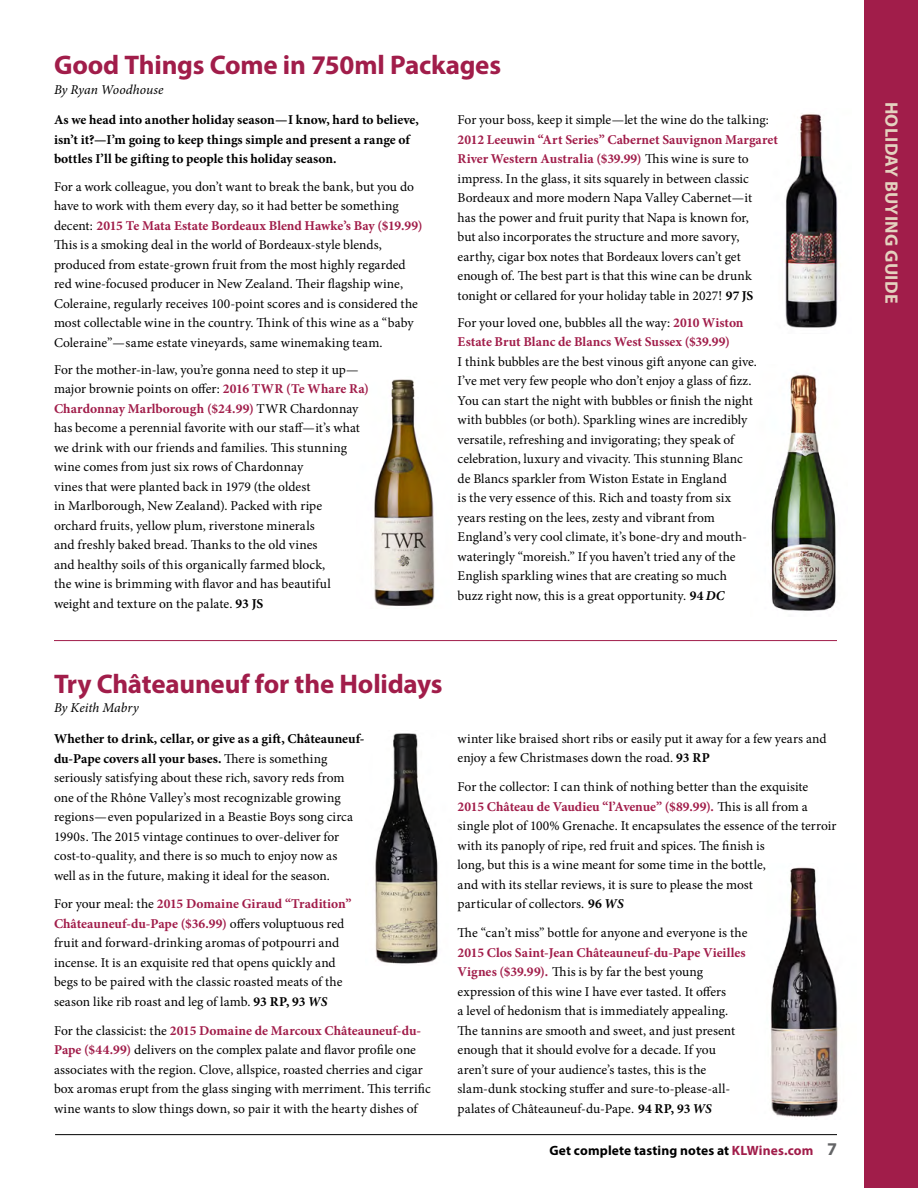
<style>
.page{position:relative;width:918px;height:1188px;background:#fff}
.page>*{position:absolute;margin:0;border:0;box-sizing:border-box;transform-origin:0 0}
.t1{font:700 27px "Myriad Pro";letter-spacing:-.01em;color:#a11d4a}
.t2{font:700 18px "Myriad Pro";letter-spacing:.02em;color:#e4d2bf}
.t3{font:13.5px/19.5px "Minion Pro";letter-spacing:.005em;color:#000}
.t4{font:700 13.5px/19.5px "Minion Pro";color:#000}
.t5{font:700 13.5px/19.5px "Minion Pro";letter-spacing:-.005em;color:#a11d4a}
.t6{font:700 13.5px "Myriad Pro";letter-spacing:.01em;color:#000}
.t7{font:italic 13.5px "Minion Pro";color:#000}
.s1{font-weight:700;color:#a11d4a}
.s2{font-weight:700}
.s3{font-weight:400;color:#000}
.s4{font-weight:700;font-style:italic}
.s5{color:#a11d4a}
.s6{font-size:18px;color:#636466}
</style>
<div class="page">
<img style="left:785px;top:114px;width:53px;height:214px">
<div style="left:864px;top:0;width:54px;height:1188px;background:#a11d4a"></div>
<hr style="left:55px;top:1134px;width:782px;height:1px;background:#000">
<img style="left:771px;top:374px;width:65px;height:237px">
<img style="left:374px;top:379px;width:61px;height:227px">
<img style="left:770px;top:867px;width:68px;height:250px">
<img style="left:375px;top:733px;width:63px;height:231px">
<hr style="left:54px;top:640px;width:783px;height:1px;background:#a11d4a">
<h1 class="t1" style="left:54px;top:48px;width:449px">Good Things Come in 750ml Packages</h1>
<p class="t7" style="left:54px;top:80px;width:111px">By Ryan Woodhouse</p>
<p class="t4" style="left:54px;top:110px;width:367px">As we head into another holiday season—I know, hard to believe, isn’t it?—I’m going to keep things simple and present a range of bottles I’ll be gifting to people this holiday season.</p>
<p class="t3" style="left:54px;top:177px;width:370px">For a work colleague, you don’t want to break the bank, but you do have to work with them every day, so it had better be something decent: <span class="s1">2015 Te Mata Estate Bordeaux Blend Hawke’s Bay ($19.99)<br></span>This is a smoking deal in the world of Bordeaux-style blends, produced from estate-grown fruit from the most highly regarded red wine-focused producer in New Zealand. Their flagship wine, Coleraine, regularly receives 100-point scores and is considered the most collectable wine in the country. Think of this wine as a “baby Coleraine”—same estate vineyards, same winemaking team.</p>
<p class="t3" style="left:54px;top:360px;width:317px">For the mother-in-law, you’re gonna need to step it up— major brownie points on offer: <span class="s1">2016 TWR (Te Whare Ra)<br>Chardonnay Marlborough ($24.99)</span> TWR Chardonnay has become a perennial favorite with our staff—it’s what we drink with our friends and families. This stunning wine comes from just six rows of Chardonnay<br>vines that were planted back in 1979 (the oldest<br>in Marlborough, New Zealand). Packed with ripe<br>orchard fruits, yellow plum, riverstone minerals<br>and freshly baked bread. Thanks to the old vines<br>and healthy soils of this organically farmed block,<br>the wine is brimming with flavor and has beautiful weight and texture on the palate. <span class="s2">93 JS</span></p>
<p class="t3" style="left:458px;top:110px;width:313px">For your boss, keep it simple—let the wine do the talking:</p>
<p class="t3" style="left:458px;top:130px;width:322px"><span class="s1">2012 Leeuwin “Art Series” Cabernet Sauvignon Margaret River Western Australia ($39.99)</span> This wine is sure to impress. In the glass, it sits squarely in between classic Bordeaux and more modern Napa Valley Cabernet—it<br>has the power and fruit purity that Napa is known for,<br>but also incorporates the structure and more savory, earthy, cigar box notes that Bordeaux lovers can’t get enough of. The best part is that this wine can be drunk tonight or cellared for your holiday table in 2027! <span class="s2">97 JS</span></p>
<p class="t5" style="left:458px;top:313px;width:287px"><span class="s3">For your loved one, bubbles all the way:</span> 2010 Wiston<br>Estate Brut Blanc de Blancs West Sussex ($39.99)</p>
<p class="t3" style="left:458px;top:352px;width:301px">I think bubbles are the best vinous gift anyone can give.<br>I’ve met very few people who don’t enjoy a glass of fizz.<br>You can start the night with bubbles or finish the night with bubbles (or both). Sparkling wines are incredibly versatile, refreshing and invigorating; they speak of celebration, luxury and vivacity. This stunning Blanc de Blancs sparkler from Wiston Estate in England<br>is the very essence of this. Rich and toasty from six years resting on the lees, zesty and vibrant from England’s very cool climate, it’s bone-dry and mouth&shy;wateringly “moreish.” If you haven’t tried any of the English sparkling wines that are creating so much<br>buzz right now, this is a great opportunity. <span class="s2">94</span> <span class="s4">DC</span></p>
<h1 class="t1" style="left:54px;top:666px;width:390px">Try Châteauneuf for the Holidays</h1>
<p class="t7" style="left:54px;top:699px;width:86px">By Keith Mabry</p>
<p class="t3" style="left:54px;top:729px;width:312px"><span class="s2">Whether to drink, cellar, or give as a gift, Châteauneuf&shy;du-Pape covers all your bases.</span> There is something seriously satisfying about these rich, savory reds from one of the Rhône Valley’s most recognizable growing regions—even popularized in a Beastie Boys song circa 1990s. The 2015 vintage continues to over-deliver for cost-to-quality, and there is so much to enjoy now as<br>well as in the future, making it ideal for the season.</p>
<p class="t3" style="left:54px;top:894px;width:299px">For your meal: the <span class="s1">2015 Domaine Giraud “Tradition” Châteauneuf-du-Pape ($36.99)</span> offers voluptuous red fruit and forward-drinking aromas of potpourri and incense. It is an exquisite red that opens quickly and begs to be paired with the classic roasted meats of the season like rib roast and leg of lamb. <span class="s2">93 RP, 93</span> <span class="s4">WS</span></p>
<p class="t3" style="left:54px;top:1021px;width:378px">For the classicist: the <span class="s1">2015 Domaine de Marcoux Châteauneuf-du-Pape ($44.99)</span> delivers on the complex palate and flavor profile one associates with the region. Clove, allspice, roasted cherries and cigar box aromas erupt from the glass singing with merriment. This terrific wine wants to slow things down, so pair it with the hearty dishes of</p>
<p class="t3" style="left:458px;top:729px;width:371px">winter like braised short ribs or easily put it away for a few years and enjoy a few Christmases down the road. <span class="s2">93 RP</span></p>
<p class="t3" style="left:458px;top:777px;width:381px">For the collector: I can think of nothing better than the exquisite <span class="s1">2015 Château de Vaudieu “l’Avenue” ($89.99).</span> This is all from a single plot of 100% Grenache. It encapsulates the essence of the terroir with its panoply of ripe, red fruit and spices. The finish is<br>long, but this is a wine meant for some time in the bottle,<br>and with its stellar reviews, it is sure to please the most<br>particular of collectors. <span class="s2">96</span> <span class="s4">WS</span></p>
<p class="t3" style="left:458px;top:923px;width:291px">The “can’t miss” bottle for anyone and everyone is the</p>
<p class="t3" style="left:458px;top:943px;width:290px"><span class="s1">2015 Clos Saint-Jean Châteauneuf-du-Pape Vieilles Vignes ($39.99).</span> This is by far the best young expression of this wine I have ever tasted. It offers<br>a level of hedonism that is immediately appealing.<br>The tannins are smooth and sweet, and just present enough that it should evolve for a decade. If you aren’t sure of your audience’s tastes, this is the slam-dunk stocking stuffer and sure-to-please-all&shy;palates of Châteauneuf-du-Pape. <span class="s2">94 RP, 93</span> <span class="s4">WS</span></p>
<p class="t6" style="left:550px;top:1142px;width:289px">Get complete tasting notes at <span class="s5">KLWines.com</span> <span class="s6">7</span></p>
<h2 class="t2" style="left:903px;top:102px;width:203px;rotate:90deg">HOLIDAY BUYING GUIDE</h2>
</div>
